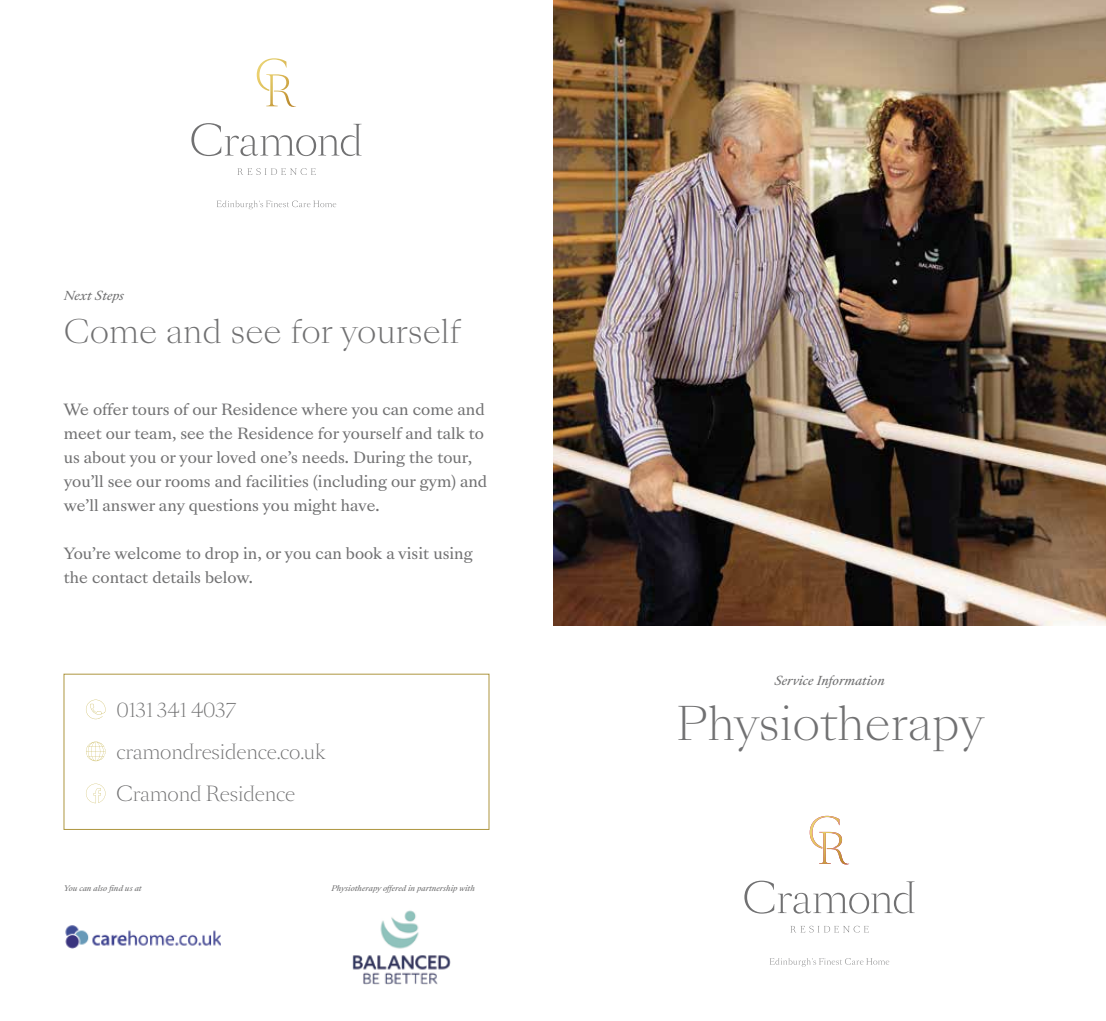
<style>
.page{position:relative;width:1106px;height:1021px;background:#fff}
.page>*{position:absolute;margin:0;border:0;box-sizing:border-box;transform-origin:0 0}
.t1{font:300 45px "Sang Bleu Kingdom";color:#717172}
.t2{font:300 31.5px "Sang Bleu Kingdom";color:#717172}
.t3{font:300 19.5px/42px "Sang Bleu Serif";color:#717172}
.t4{font:15px/24px "Sang Bleu Versailles";color:#717172}
.t5{font:italic 12px "Sang Bleu Versailles";color:#717172}
.t6{font:italic 7.5px "Sang Bleu Versailles";color:#717172}
</style>
<div class="page">
<img style="left:553px;top:0;width:553px;height:625px">
<svg style="left:791px;top:925px;width:77px;height:7px"></svg>
<svg style="left:744px;top:880px;width:170px;height:33px"></svg>
<svg style="left:770px;top:958px;width:119px;height:8px"></svg>
<img style="left:65px;top:925px;width:156px;height:24px">
<svg style="left:237px;top:168px;width:79px;height:7px"></svg>
<svg style="left:191px;top:123px;width:170px;height:33px"></svg>
<svg style="left:217px;top:200px;width:119px;height:9px"></svg>
<img style="left:352px;top:910px;width:99px;height:75px">
<svg style="left:86px;top:699px;width:19px;height:20px"></svg>
<svg style="left:86px;top:741px;width:19px;height:20px"></svg>
<svg style="left:86px;top:783px;width:19px;height:20px"></svg>
<img style="left:257px;top:58px;width:39px;height:49px">
<img style="left:809px;top:815px;width:40px;height:49px">
<p class="t5" style="left:64px;top:287px;width:62px">Next Steps</p>
<h2 class="t2" style="left:64px;top:310px;width:399px">Come and see for yourself</h2>
<p class="t4" style="left:64px;top:398px;width:425px">We offer tours of our Residence where you can come and meet our team, see the Residence for yourself and talk to us about you or your loved one’s needs. During the tour, you’ll see our rooms and facilities (including our gym) and we’ll answer any questions you might have.</p>
<p class="t4" style="left:64px;top:542px;width:410px">You’re welcome to drop in, or you can book a visit using the contact details below.</p>
<h3 class="t3" style="left:116px;top:689px;width:210px">0131 341 4037 cramondresidence.co.uk</h3>
<h3 class="t3" style="left:116px;top:773px;width:180px">Cramond Residence</h3>
<p class="t6" style="left:64px;top:883px;width:79px">You can also find us at</p>
<p class="t6" style="left:331px;top:883px;width:145px">Physiotherapy offered in partnership with</p>
<p class="t5" style="left:774px;top:672px;width:112px">Service Information</p>
<h1 class="t1" style="left:676px;top:693px;width:310px">Physiotherapy</h1>
</div>
